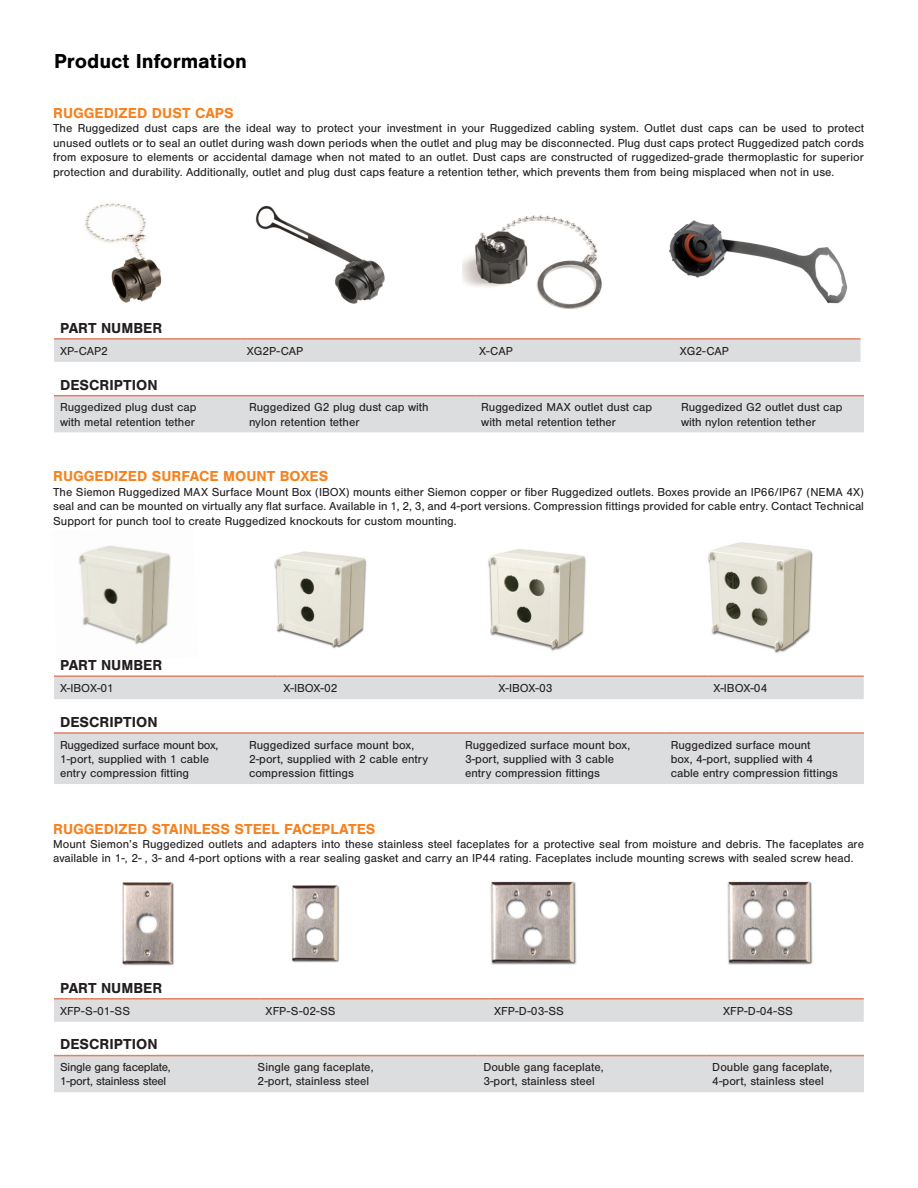
<style>
.page{position:relative;width:918px;height:1188px;background:#fff}
.page>*{position:absolute;margin:0;border:0;box-sizing:border-box;transform-origin:0 0}
.BackPageHeader{font:700 21px "Nimbus San";color:#000}
.TableHeader{font:700 15px "Nimbus San";color:#f58220}
.TableHeader-2{font:700 15px "Nimbus San";color:#231f20}
.Accessories{font:12px/14.4px "Nimbus San";color:#231f20;text-align:justify}
.TableBody{font:12px "Nimbus San";color:#231f20}
.TableBody-2{font:12px "Nimbus San";letter-spacing:-.02em;color:#231f20}
</style>
<div class="page">
<img style="left:78px;top:545px;width:93px;height:100px">
<img style="left:274px;top:551px;width:93px;height:98px">
<img style="left:488px;top:549px;width:98px;height:102px">
<img style="left:708px;top:542px;width:105px;height:111px">
<div style="left:54px;top:396px;width:810px;height:36px;background:#dcdddf"></div>
<hr style="left:54px;top:395px;width:189px;height:1px;background:#e18066">
<hr style="left:243px;top:395px;width:232px;height:1px;background:#e18066">
<hr style="left:475px;top:395px;width:200px;height:1px;background:#e18066">
<hr style="left:675px;top:395px;width:189px;height:1px;background:#e18066">
<div style="left:54px;top:734px;width:810px;height:50px;background:#dcdddf"></div>
<hr style="left:54px;top:732px;width:189px;height:2px;background:#e18066">
<hr style="left:243px;top:732px;width:216px;height:2px;background:#e18066">
<hr style="left:459px;top:732px;width:206px;height:2px;background:#e18066">
<hr style="left:665px;top:732px;width:199px;height:2px;background:#e18066">
<div style="left:54px;top:1056px;width:810px;height:36px;background:#dcdddf"></div>
<hr style="left:54px;top:1055px;width:198px;height:1px;background:#e18066">
<hr style="left:252px;top:1055px;width:225px;height:1px;background:#e18066">
<hr style="left:477px;top:1055px;width:229px;height:1px;background:#e18066">
<hr style="left:706px;top:1055px;width:158px;height:1px;background:#e18066">
<div style="left:54px;top:340px;width:807px;height:22px;background:#dcdddf"></div>
<hr style="left:54px;top:338px;width:187px;height:2px;background:#e18066">
<hr style="left:241px;top:338px;width:232px;height:2px;background:#e18066">
<hr style="left:473px;top:338px;width:201px;height:2px;background:#e18066">
<hr style="left:674px;top:338px;width:187px;height:2px;background:#e18066">
<div style="left:54px;top:677px;width:810px;height:22px;background:#dcdddf"></div>
<hr style="left:54px;top:675px;width:224px;height:2px;background:#e18066">
<hr style="left:278px;top:675px;width:214px;height:2px;background:#e18066">
<hr style="left:492px;top:675px;width:215px;height:2px;background:#e18066">
<hr style="left:707px;top:675px;width:157px;height:2px;background:#e18066">
<div style="left:54px;top:1000px;width:810px;height:22px;background:#dcdddf"></div>
<hr style="left:54px;top:998px;width:206px;height:2px;background:#e18066">
<hr style="left:260px;top:998px;width:228px;height:2px;background:#e18066">
<hr style="left:488px;top:998px;width:229px;height:2px;background:#e18066">
<hr style="left:717px;top:998px;width:147px;height:2px;background:#e18066">
<img style="left:255px;top:205px;width:130px;height:99px">
<img style="left:462px;top:215px;width:140px;height:94px">
<img style="left:84px;top:203px;width:78px;height:100px">
<img style="left:669px;top:220px;width:179px;height:84px">
<img style="left:490px;top:881px;width:87px;height:84px">
<img style="left:727px;top:881px;width:86px;height:84px">
<img style="left:122px;top:882px;width:52px;height:84px">
<img style="left:292px;top:885px;width:48px;height:78px">
<p class="BackPageHeader" style="left:54px;top:49px;width:194px">Product Information</p>
<p class="TableHeader" style="left:53px;top:105px;width:182px">RUGGEDIZED DUST CAPS</p>
<p class="Accessories" style="left:53px;top:121px;width:812px">The Ruggedized dust caps are the ideal way to protect your investment in your Ruggedized cabling system. Outlet dust caps can be used to protect unused outlets or to seal an outlet during wash down periods when the outlet and plug may be disconnected. Plug dust caps protect Ruggedized patch cords from exposure to elements or accidental damage when not mated to an outlet. Dust caps are constructed of ruggedized-grade thermoplastic for superior protection and durability. Additionally, outlet and plug dust caps feature a retention tether, which prevents them from being misplaced when not in use.</p>
<p class="TableHeader-2" style="left:60px;top:319px;width:104px">PART NUMBER</p>
<p class="TableBody" style="left:60px;top:344px;width:49px">XP-CAP2</p>
<p class="TableBody" style="left:247px;top:344px;width:58px">XG2P-CAP</p>
<p class="TableBody" style="left:479px;top:344px;width:35px">X-CAP</p>
<p class="TableBody" style="left:680px;top:344px;width:51px">XG2-CAP</p>
<p class="TableHeader-2" style="left:60px;top:376px;width:99px">DESCRIPTION</p>
<p class="TableBody" style="left:60px;top:401px;width:138px">Ruggedized plug dust cap</p>
<p class="TableBody" style="left:60px;top:415px;width:136px">with metal retention tether</p>
<p class="TableBody" style="left:249px;top:401px;width:181px">Ruggedized G2 plug dust cap with</p>
<p class="TableBody" style="left:249px;top:415px;width:112px">nylon retention tether</p>
<p class="TableBody" style="left:481px;top:401px;width:172px">Ruggedized MAX outlet dust cap</p>
<p class="TableBody" style="left:481px;top:415px;width:136px">with metal retention tether</p>
<p class="TableBody" style="left:681px;top:401px;width:163px">Ruggedized G2 outlet dust cap</p>
<p class="TableBody" style="left:681px;top:415px;width:136px">with nylon retention tether</p>
<p class="TableHeader" style="left:53px;top:468px;width:277px">RUGGEDIZED SURFACE MOUNT BOXES</p>
<p class="Accessories" style="left:53px;top:485px;width:812px">The Siemon Ruggedized MAX Surface Mount Box (IBOX) mounts either Siemon copper or fiber Ruggedized outlets. Boxes provide an IP66/IP67 (NEMA 4X) seal and can be mounted on virtually any flat surface. Available in 1, 2, 3, and 4-port versions. Compression fittings provided for cable entry. Contact Technical Support for punch tool to create Ruggedized knockouts for custom mounting.</p>
<p class="TableHeader-2" style="left:60px;top:657px;width:104px">PART NUMBER</p>
<p class="TableBody" style="left:60px;top:682px;width:56px">X-IBOX-01</p>
<p class="TableBody" style="left:284px;top:682px;width:56px">X-IBOX-02</p>
<p class="TableBody" style="left:498px;top:682px;width:56px">X-IBOX-03</p>
<p class="TableBody" style="left:713px;top:682px;width:56px">X-IBOX-04</p>
<p class="TableHeader-2" style="left:60px;top:713px;width:99px">DESCRIPTION</p>
<p class="TableBody-2" style="left:60px;top:738px;width:160px">Ruggedized surface mount box,</p>
<p class="TableBody" style="left:60px;top:752px;width:151px">1-port, supplied with 1 cable</p>
<p class="TableBody" style="left:60px;top:767px;width:131px">entry compression fitting</p>
<p class="TableBody" style="left:249px;top:738px;width:167px">Ruggedized surface mount box,</p>
<p class="TableBody" style="left:249px;top:752px;width:181px">2-port, supplied with 2 cable entry</p>
<p class="TableBody" style="left:249px;top:767px;width:107px">compression fittings</p>
<p class="TableBody" style="left:465px;top:738px;width:167px">Ruggedized surface mount box,</p>
<p class="TableBody" style="left:465px;top:752px;width:151px">3-port, supplied with 3 cable</p>
<p class="TableBody" style="left:465px;top:767px;width:137px">entry compression fittings</p>
<p class="TableBody" style="left:671px;top:738px;width:141px">Ruggedized surface mount</p>
<p class="TableBody" style="left:671px;top:752px;width:144px">box, 4-port, supplied with 4</p>
<p class="TableBody" style="left:671px;top:767px;width:169px">cable entry compression fittings</p>
<p class="TableHeader" style="left:53px;top:820px;width:324px">RUGGEDIZED STAINLESS STEEL FACEPLATES</p>
<p class="Accessories" style="left:53px;top:837px;width:812px">Mount Siemon’s Ruggedized outlets and adapters into these stainless steel faceplates for a protective seal from moisture and debris. The faceplates are available in 1-, 2- , 3- and 4-port options with a rear sealing gasket and carry an IP44 rating. Faceplates include mounting screws with sealed screw head.</p>
<p class="TableHeader-2" style="left:60px;top:979px;width:104px">PART NUMBER</p>
<p class="TableBody" style="left:60px;top:1004px;width:72px">XFP-S-01-SS</p>
<p class="TableBody" style="left:266px;top:1004px;width:72px">XFP-S-02-SS</p>
<p class="TableBody" style="left:494px;top:1004px;width:71px">XFP-D-03-SS</p>
<p class="TableBody" style="left:723px;top:1004px;width:71px">XFP-D-04-SS</p>
<p class="TableHeader-2" style="left:60px;top:1036px;width:99px">DESCRIPTION</p>
<p class="TableBody-2" style="left:60px;top:1061px;width:112px">Single gang faceplate,</p>
<p class="TableBody-2" style="left:60px;top:1075px;width:108px">1-port, stainless steel</p>
<p class="TableBody" style="left:258px;top:1061px;width:117px">Single gang faceplate,</p>
<p class="TableBody" style="left:258px;top:1075px;width:113px">2-port, stainless steel</p>
<p class="TableBody" style="left:483px;top:1061px;width:122px">Double gang faceplate,</p>
<p class="TableBody" style="left:483px;top:1075px;width:113px">3-port, stainless steel</p>
<p class="TableBody" style="left:712px;top:1061px;width:122px">Double gang faceplate,</p>
<p class="TableBody" style="left:712px;top:1075px;width:113px">4-port, stainless steel</p>
</div>
